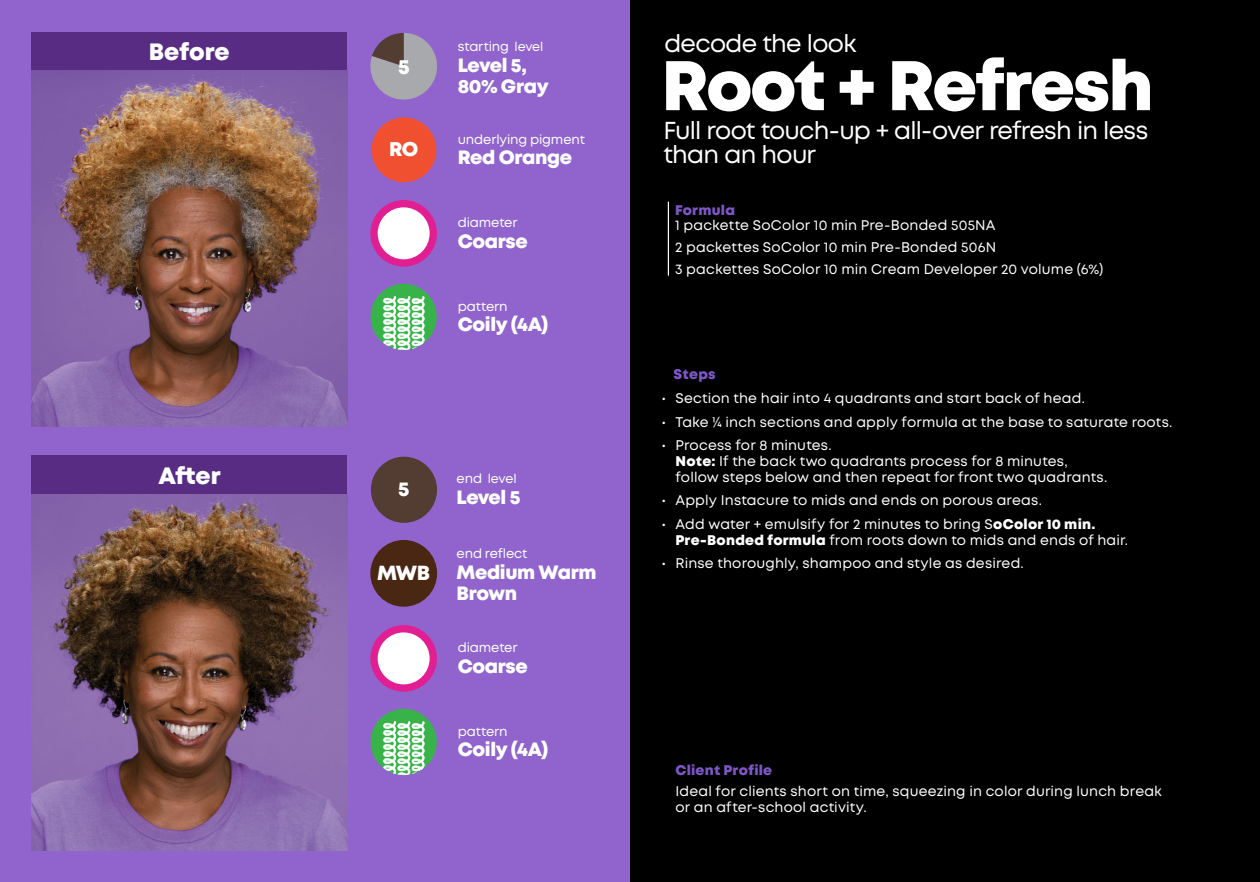
<style>
.page{position:relative;width:1260px;height:882px;background:#fff}
.page>*{position:absolute;margin:0;border:0;box-sizing:border-box;transform-origin:0 0}
.t1{font:800 70px "Mont";letter-spacing:-.03em;color:#fff}
.t2{font:24.5px/24.5px "Mont";letter-spacing:-.03em;color:#fff}
.t3{font:800 23.62px "Mont";letter-spacing:-.01em;color:#fff}
.t4{font:800 20.65px "Mont";color:#fff}
.t5{font:800 20.47px "Mont";color:#fff}
.t6{font:800 20.3px "Mont";color:#fff}
.t7{font:800 19.78px "Mont";color:#fff}
.t8{font:800 19.25px/20.7px "Mont";letter-spacing:-.02em;color:#fff}
.t9{font:14px/15.8px "Mont";letter-spacing:.01em;color:#fff}
.t10{font:800 14px "Mont";letter-spacing:.015em;color:#7c57c5}
.t11{font:13.12px "Mont";letter-spacing:-.01em;color:#fff}
.t12{font:12.6px "Mont";letter-spacing:-.02em;color:#fff}
.s1{font-size:12.6px}
.s2{font-size:13.12px}
.s3{font-weight:800}
</style>
<div class="page">
<div style="left:630px;top:0;width:630px;height:882px;background:#000"></div>
<div style="left:0;top:0;width:630px;height:882px;background:#9064cc"></div>
<div style="left:32px;top:32px;width:315px;height:39px;background:#572c82"></div>
<svg style="left:370px;top:33px;width:67px;height:66px"></svg>
<div style="left:372px;top:117px;width:64px;height:65px;background:#f0502f;border-radius:50%"></div>
<div style="left:371px;top:284px;width:66px;height:66px;background:#37b34a;border-radius:50%"></div>
<svg style="left:383px;top:296px;width:42px;height:54px"></svg>
<div style="left:371px;top:709px;width:66px;height:66px;background:#37b34a;border-radius:50%"></div>
<svg style="left:383px;top:721px;width:42px;height:54px"></svg>
<div style="left:32px;top:455px;width:315px;height:40px;background:#572c82"></div>
<div style="left:371px;top:457px;width:66px;height:66px;background:#533c31;border-radius:50%"></div>
<div style="left:370px;top:540px;width:67px;height:67px;background:#4a2713;border-radius:50%"></div>
<div style="left:370px;top:200px;width:67px;height:67px;background:#e11f93;border-radius:50%"></div>
<div style="left:378px;top:207px;width:52px;height:52px;background:#fff;border-radius:50%"></div>
<div style="left:370px;top:625px;width:67px;height:67px;background:#e11f93;border-radius:50%"></div>
<div style="left:378px;top:632px;width:52px;height:52px;background:#fff;border-radius:50%"></div>
<img style="left:32px;top:71px;width:315px;height:356px">
<img style="left:32px;top:495px;width:315px;height:355px">
<hr style="left:668px;top:202px;width:1px;height:73px;background:#fff">
<h3 class="t3" style="left:149px;top:36px;width:82px">Before</h3>
<h3 class="t3" style="left:158px;top:460px;width:64px">After</h3>
<h3 class="t4" style="left:398px;top:53px;width:13px">5</h3>
<h3 class="t7" style="left:389px;top:136px;width:31px">RO</h3>
<p class="t11" style="left:458px;top:38px;width:87px">starting <span class="s1">level</span></p>
<h3 class="t8" style="left:458px;top:55px;width:92px">Level 5,<br>80% Gray</h3>
<p class="t11" style="left:458px;top:131px;width:129px">underlying pigment</p>
<h3 class="t8" style="left:458px;top:147px;width:116px">Red Orange</h3>
<p class="t11" style="left:458px;top:214px;width:61px">diameter</p>
<h3 class="t8" style="left:458px;top:231px;width:72px">Coarse</h3>
<p class="t11" style="left:458px;top:298px;width:51px">pattern</p>
<h3 class="t8" style="left:458px;top:315px;width:92px">Coily (4A)</h3>
<h3 class="t6" style="left:398px;top:476px;width:13px">5</h3>
<h3 class="t5" style="left:377px;top:559px;width:54px">MWB</h3>
<p class="t12" style="left:457px;top:471px;width:62px"><span class="s2">end</span> level</p>
<h3 class="t8" style="left:457px;top:487px;width:65px">Level 5</h3>
<p class="t11" style="left:457px;top:545px;width:72px">end reflect</p>
<h3 class="t8" style="left:457px;top:562px;width:141px">Medium Warm<br>Brown</h3>
<p class="t11" style="left:458px;top:639px;width:61px">diameter</p>
<h3 class="t8" style="left:458px;top:656px;width:72px">Coarse</h3>
<p class="t11" style="left:458px;top:723px;width:51px">pattern</p>
<h3 class="t8" style="left:458px;top:740px;width:92px">Coily (4A)</h3>
<h2 class="t2" style="left:664px;top:32px;width:194px">decode the look</h2>
<h1 class="t1" style="left:662px;top:40px;width:494px">Root + Refresh</h1>
<h2 class="t2" style="left:664px;top:118px;width:486px">Full root touch-up + all-over refresh in less than an hour</h2>
<p class="t10" style="left:675px;top:201px;width:61px">Formula</p>
<p class="t9" style="left:675px;top:215px;width:430px;line-height:21.9px">1 packette SoColor 10 min Pre-Bonded 505NA<br>2 packettes SoColor 10 min Pre-Bonded 506N<br>3 packettes SoColor 10 min Cream Developer 20 volume (6%)</p>
<p class="t10" style="left:674px;top:365px;width:43px">Steps</p>
<p class="t9" style="left:662px;top:390px;width:425px">• Section the hair into 4 quadrants and start back of head.</p>
<p class="t9" style="left:662px;top:414px;width:512px">• Take ¼ inch sections and apply formula at the base to saturate roots.</p>
<p class="t9" style="left:676px;top:438px;width:433px;text-indent:-14px">• Process for 8 minutes.<br><span class="s3">Note:</span> If the back two quadrants process for 8 minutes, follow steps below and then repeat for front two quadrants.</p>
<p class="t9" style="left:662px;top:493px;width:382px">• Apply Instacure to mids and ends on porous areas.</p>
<p class="t9" style="left:676px;top:516px;width:454px;text-indent:-14px">• Add water + emulsify for 2 minutes to bring S<span class="s3">oColor 10 min.<br>Pre-Bonded formula</span> from roots down to mids and ends of hair.</p>
<p class="t9" style="left:662px;top:556px;width:364px">• Rinse thoroughly, shampoo and style as desired.</p>
<p class="t10" style="left:675px;top:761px;width:98px">Client Profile</p>
<p class="t9" style="left:675px;top:784px;width:488px">Ideal for clients short on time, squeezing in color during lunch break or an after-school activity.</p>
</div>
